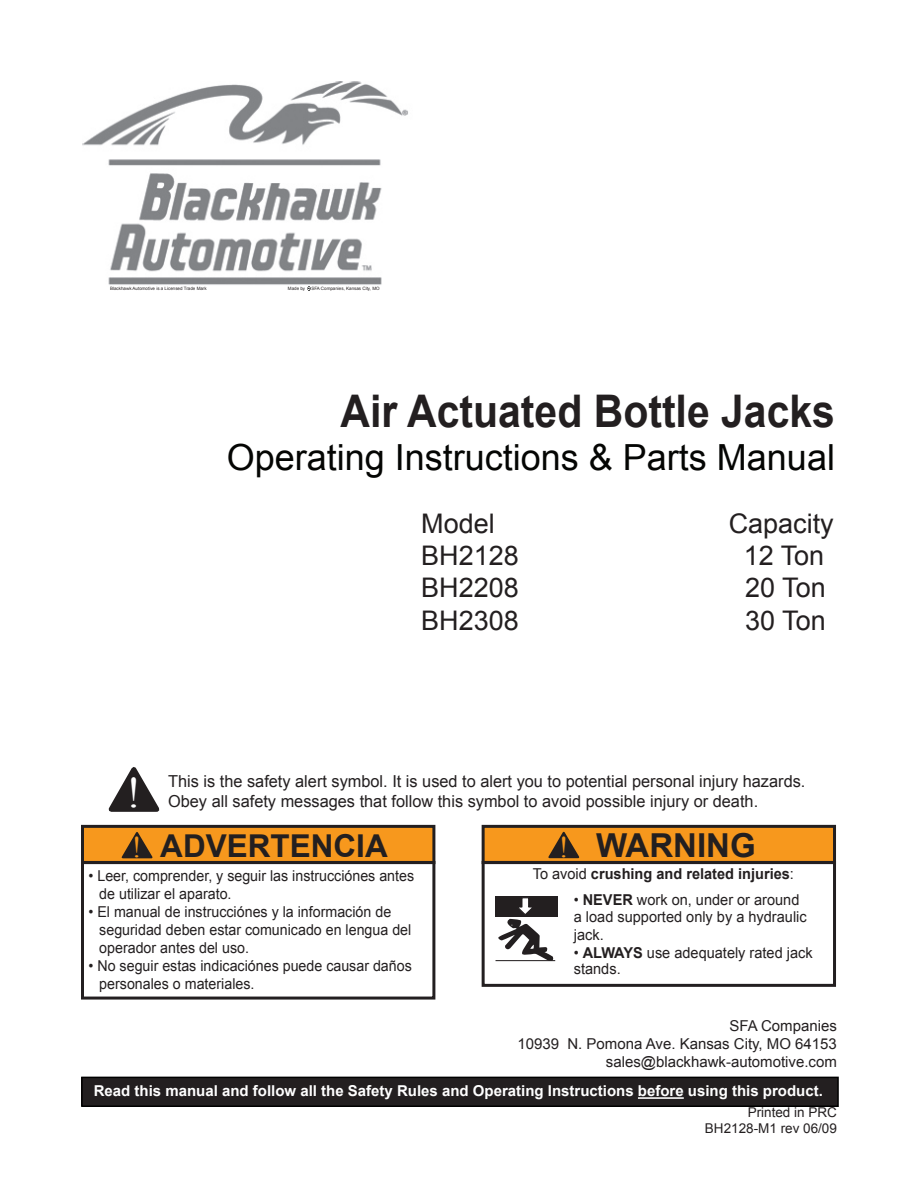
<style>
.page{position:relative;width:918px;height:1188px;background:#fff}
.page>*{position:absolute;margin:0;border:0;box-sizing:border-box;transform-origin:0 0}
.t1{font:700 45px "Arial";color:#231f20;scale:.91 1}
.t2{font:43.5px "Times New Roman";color:#fff}
.t3{font:36px "Arial";color:#040503}
.t4{font:700 33px "Arial";color:#231f20}
.t5{font:700 31.5px "Arial";color:#231f20}
.t6{font:27px "Arial";color:#231f20}
.t7{font:16.5px "Arial";color:#231f20}
.t8{font:15px/18px "Arial";color:#231f20;scale:.95 1}
.t9{font:15px/18px "Arial";color:#231f20}
.t10{font:700 15px "Arial";color:#fff}
.t11{font:700 15px "Arial";color:#231f20}
.t12{font:13.5px/16.2px "Arial";color:#231f20;text-align:right}
.t13{font:4.5px "Arial";color:#231f20}
.s1{font-family:"Times New Roman";font-weight:400;font-size:30px;color:#f7981d}
.s2{font-weight:400}
.s3{font-weight:700}
</style>
<div class="page">
<svg style="left:109px;top:767px;width:51px;height:45px"></svg>
<div style="left:82px;top:826px;width:352px;height:37px;background:#f7981d"></div>
<div style="left:81px;top:825px;width:354px;height:39px;border:3px solid #231f20"></div>
<div style="left:81px;top:861px;width:354px;height:139px;border:3px solid #231f20"></div>
<svg style="left:121px;top:832px;width:32px;height:26px"></svg>
<div style="left:82px;top:1077px;width:756px;height:29px;background:#231f20"></div>
<div style="left:81px;top:1077px;width:758px;height:30px;border:2px solid #000"></div>
<hr style="left:638px;top:1097px;width:46px;height:2px;background:#fff">
<div style="left:483px;top:826px;width:352px;height:37px;background:#f7981d"></div>
<div style="left:482px;top:825px;width:354px;height:39px;border:3px solid #231f20"></div>
<div style="left:482px;top:861px;width:354px;height:126px;border:3px solid #231f20"></div>
<svg style="left:548px;top:831px;width:32px;height:27px"></svg>
<div style="left:495px;top:896px;width:62px;height:21px;background:#231f20"></div>
<hr style="left:496px;top:960px;width:59px;height:1px;background:#231f20">
<svg style="left:498px;top:897px;width:55px;height:64px"></svg>
<img style="left:82px;top:81px;width:326px;height:204px">
<svg style="left:307px;top:286px;width:4px;height:5px"></svg>
<p class="t13" style="left:110px;top:285px;width:98px">Blackhawk Automotive is a Licensed Trade Mark</p>
<p class="t13" style="left:288px;top:285px;width:19px">Made by</p>
<p class="t13" style="left:311px;top:285px;width:70px">SFA Companies, Kansas City, MO</p>
<h1 class="t1" style="left:340px;top:381px;width:545px">Air Actuated Bottle Jacks</h1>
<h3 class="t3" style="left:227px;top:433px;width:610px">Operating Instructions &amp; Parts Manual</h3>
<h3 class="t6" style="left:421px;top:505px;width:75px">Model</h3>
<h3 class="t6" style="left:729px;top:505px;width:107px">Capacity</h3>
<h3 class="t6" style="left:421px;top:538px;width:99px">BH2128</h3>
<h3 class="t6" style="left:744px;top:538px;width:82px">12 Ton</h3>
<h3 class="t6" style="left:421px;top:570px;width:99px">BH2208</h3>
<h3 class="t6" style="left:745px;top:570px;width:82px">20 Ton</h3>
<h3 class="t6" style="left:421px;top:603px;width:99px">BH2308</h3>
<h3 class="t6" style="left:745px;top:603px;width:82px">30 Ton</h3>
<p class="t7" style="left:168px;top:771px;width:639px">This is the safety alert symbol. It is used to alert you to potential personal injury hazards.</p>
<h2 class="t2" style="left:126px;top:764px;width:16px">!</h2>
<p class="t7" style="left:168px;top:791px;width:592px">Obey all safety messages that follow this symbol to avoid possible injury or death.</p>
<h3 class="t5" style="left:132px;top:825px;width:257px"><span class="s1">!</span> advertencia</h3>
<p class="t8" style="left:99px;top:866px;width:333px;text-indent:-11px">• Leer, comprender, y seguir las instrucciónes antes de utilizar el aparato.</p>
<p class="t8" style="left:99px;top:902px;width:330px;text-indent:-11px">• El manual de instrucciónes y la información de seguridad deben estar comunicado en lengua del operador antes del uso.</p>
<p class="t8" style="left:99px;top:956px;width:331px;text-indent:-11px">• No seguir estas indicaciónes puede causar daños personales o materiales.</p>
<h3 class="t4" style="left:559px;top:823px;width:198px"><span class="s1">!</span> WARNING</h3>
<p class="t11" style="left:533px;top:864px;width:263px"><span class="s2">To avoid</span> crushing and related injuries<span class="s2">:</span></p>
<p class="t11" style="left:574px;top:890px;width:20px"><span class="s2">•</span> NEVER</p>
<p class="t9" style="left:574px;top:892px;width:234px;line-height:16.5px;text-indent:63px">work on, under or around a load supported only by a hydraulic</p>
<p class="t9" style="left:574px;top:926px;width:31px">jack.</p>
<p class="t8" style="left:574px;top:944px;width:253px;line-height:16.5px">• <span class="s3">ALWAYS</span> use adequately rated jack stands.</p>
<p class="t9" style="left:517px;top:1017px;width:321px;text-align:right">SFA Companies<br>10939 N. Pomona Ave. Kansas City, MO 64153 sales@blackhawk-automotive.com</p>
<p class="t10" style="left:94px;top:1081px;width:731px">Read this manual and follow all the Safety Rules and Operating Instructions before using this product.</p>
<p class="t12" style="left:705px;top:1104px;width:134px">Printed in PRC<br>BH2128-M1 rev 06/09</p>
</div>
